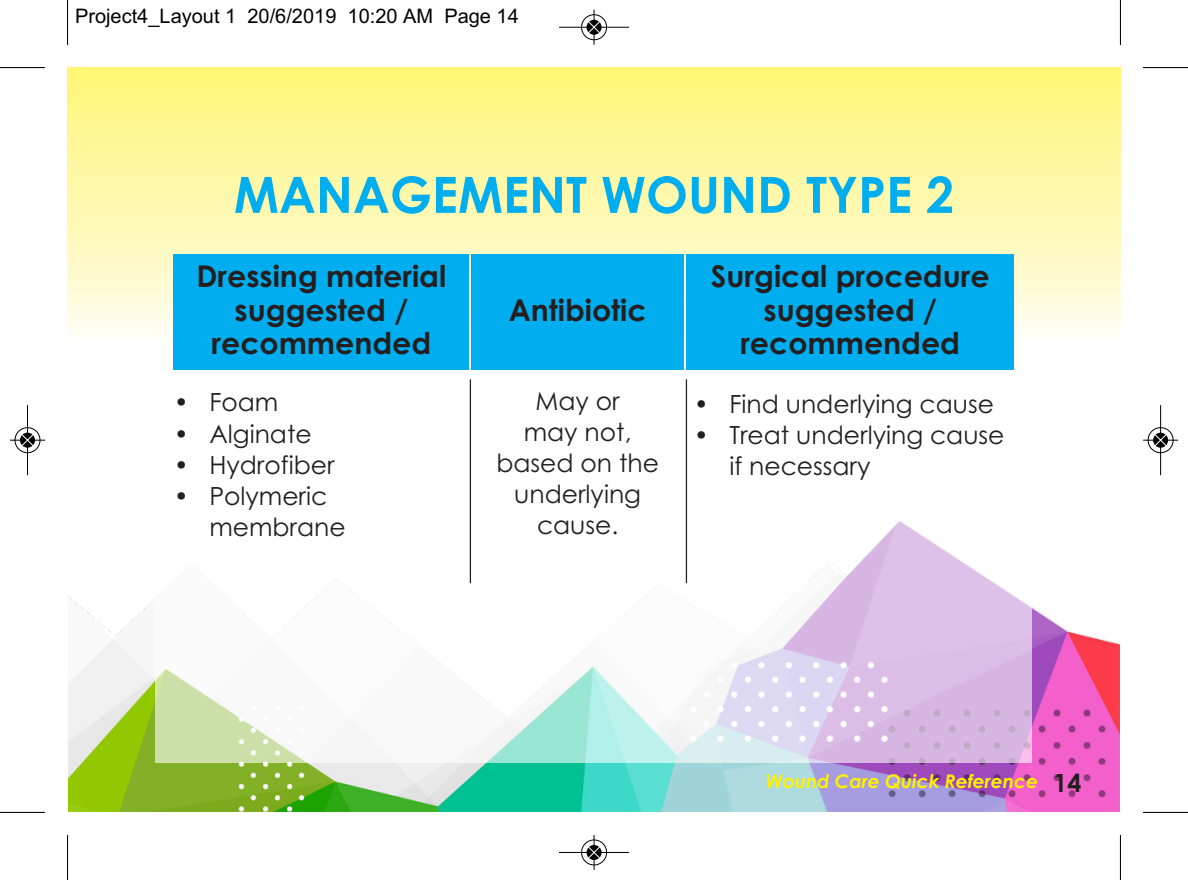
<style>
.page{position:relative;width:1188px;height:880px;background:#fff}
.page>*{position:absolute;margin:0;border:0;box-sizing:border-box;transform-origin:0 0}
.t1{font:700 50px "Century Gothic";color:#00aeef}
.t2{font:700 30px/33.5px "Century Gothic";color:#231f20;text-align:center}
.t3{font:25px/31px "Century Gothic";color:#231f20}
.t4{font:20px "Arial";color:#000}
.t5{font:italic 700 18.75px "Century Gothic";color:#fff101}
.s1{font-style:normal;font-size:25px;color:#231f20}
</style>
<div class="page">
<img style="left:68px;top:342px;width:1051px;height:469px">
<div style="left:68px;top:68px;width:1052px;height:274px;background:linear-gradient(to bottom,#fff573,#fffcf0)"></div>
<div style="left:156px;top:468px;width:876px;height:294px;background:#fff;opacity:.6"></div>
<div style="left:174px;top:254px;width:295px;height:116px;background:#00aeef"></div>
<div style="left:471px;top:254px;width:213px;height:116px;background:#00aeef"></div>
<div style="left:686px;top:254px;width:328px;height:116px;background:#00aeef"></div>
<hr style="left:470px;top:379px;width:1px;height:204px;background:#231f20">
<hr style="left:685px;top:379px;width:2px;height:204px;background:#231f20">
<hr style="left:67px;top:0;width:1px;height:45px;background:#000">
<hr style="left:0;top:67px;width:45px;height:1px;background:#000">
<hr style="left:1119px;top:0;width:1px;height:45px;background:#000">
<hr style="left:1142px;top:67px;width:45px;height:1px;background:#000">
<hr style="left:67px;top:834px;width:1px;height:45px;background:#000">
<hr style="left:0;top:811px;width:45px;height:1px;background:#000">
<hr style="left:1119px;top:834px;width:1px;height:45px;background:#000">
<hr style="left:1142px;top:811px;width:45px;height:1px;background:#000">
<div style="left:580px;top:14px;width:27px;height:27px;border:2px solid #fff;border-radius:50%"></div>
<svg style="left:586px;top:19px;width:16px;height:16px"></svg>
<hr style="left:559px;top:27px;width:70px;height:1px;background:#000">
<hr style="left:593px;top:10px;width:1px;height:35px;background:#000">
<div style="left:581px;top:14px;width:26px;height:26px;border:1px solid #000;border-radius:50%"></div>
<svg style="left:586px;top:20px;width:15px;height:15px"></svg>
<svg style="left:587px;top:21px;width:13px;height:13px"></svg>
<div style="left:580px;top:838px;width:27px;height:27px;border:2px solid #fff;border-radius:50%"></div>
<svg style="left:586px;top:844px;width:16px;height:16px"></svg>
<hr style="left:559px;top:851px;width:70px;height:1px;background:#000">
<hr style="left:593px;top:834px;width:1px;height:35px;background:#000">
<div style="left:581px;top:839px;width:26px;height:25px;border:1px solid #000;border-radius:50%"></div>
<svg style="left:586px;top:844px;width:15px;height:15px"></svg>
<svg style="left:587px;top:845px;width:13px;height:13px"></svg>
<div style="left:14px;top:426px;width:27px;height:27px;border:2px solid #fff;border-radius:50%"></div>
<hr style="left:27px;top:405px;width:1px;height:70px;background:#000">
<hr style="left:10px;top:439px;width:35px;height:1px;background:#000">
<div style="left:15px;top:427px;width:25px;height:26px;border:1px solid #000;border-radius:50%"></div>
<svg style="left:20px;top:432px;width:15px;height:15px"></svg>
<svg style="left:21px;top:433px;width:13px;height:13px"></svg>
<div style="left:1147px;top:426px;width:26px;height:27px;border:2px solid #fff;border-radius:50%"></div>
<hr style="left:1160px;top:405px;width:1px;height:70px;background:#000">
<hr style="left:1142px;top:439px;width:36px;height:1px;background:#000">
<div style="left:1147px;top:427px;width:26px;height:26px;border:1px solid #000;border-radius:50%"></div>
<svg style="left:1152px;top:432px;width:16px;height:15px"></svg>
<svg style="left:1154px;top:433px;width:12px;height:13px"></svg>
<p class="t4" style="left:75px;top:4px;width:445px">Project4_Layout 1 20/6/2019 10:20 AM Page 14</p>
<h1 class="t1" style="left:234px;top:166px;width:721px">MANAGEMENT WOUND TYPE 2</h1>
<p class="t2" style="left:196px;top:260px;width:251px">Dressing material suggested / recommended</p>
<p class="t3" style="left:174px;top:387px;width:106px">• Foam</p>
<p class="t3" style="left:174px;top:418px;width:139px">• Alginate</p>
<p class="t3" style="left:174px;top:449px;width:162px">• Hydrofiber</p>
<p class="t3" style="left:209px;top:480px;width:138px;text-indent:-35px">• Polymeric membrane</p>
<p class="t2" style="left:508px;top:293px;width:139px">Antibiotic</p>
<p class="t2" style="left:711px;top:260px;width:280px">Surgical procedure suggested / recommended</p>
<p class="t3" style="left:496px;top:385px;width:164px;text-align:center">May or<br>may not, based on the underlying cause.</p>
<p class="t3" style="left:694px;top:389px;width:301px">• Find underlying cause</p>
<p class="t3" style="left:729px;top:420px;width:277px;text-indent:-35px">• Treat underlying cause if necessary</p>
<p class="t5" style="left:765px;top:770px;width:317px">Wound Care Quick Reference <span class="s1">14</span></p>
</div>
